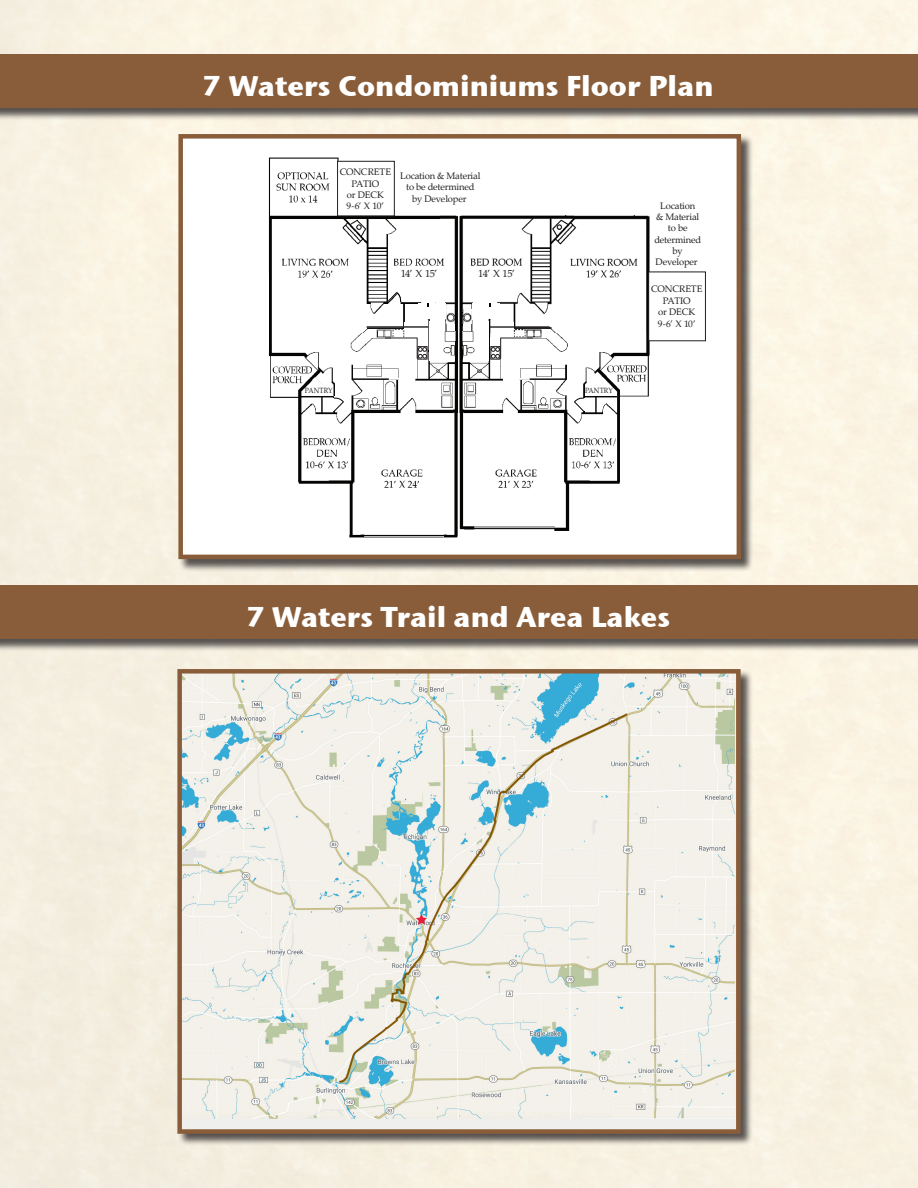
<style>
.page{position:relative;width:918px;height:1188px;background:#fff}
.page>*{position:absolute;margin:0;border:0;box-sizing:border-box;transform-origin:0 0}
.t1{font:28.5px "Stone Sans ITCTT Bold";color:#fff}
.t2{font:10.35px "Palatino Linotype";letter-spacing:-.055em;color:#231f20}
.t3{font:9.45px/11.4px "Palatino Linotype";letter-spacing:-.02em;color:#231f20;text-align:center}
.t4{font:7.5px "Palatino Linotype";letter-spacing:.015em;color:#231f20;scale:.9 1}
</style>
<div class="page">
<div style="left:179px;top:134px;width:574px;height:438px;background:#231f20;opacity:.75"></div>
<img style="left:183px;top:143px;width:547px;height:411px">
<div style="left:478px;top:268px;width:38px;height:10px;background:#fff"></div>
<div style="left:399px;top:268px;width:38px;height:10px;background:#fff"></div>
<div style="left:418px;top:303px;width:22px;height:15px;background:#fff"></div>
<div style="left:435px;top:303px;width:11px;height:16px;background:#fff"></div>
<div style="left:478px;top:303px;width:22px;height:15px;background:#fff"></div>
<div style="left:472px;top:303px;width:12px;height:16px;background:#fff"></div>
<div style="left:400px;top:378px;width:15px;height:14px;background:#fff"></div>
<svg style="left:389px;top:378px;width:11px;height:4px"></svg>
<div style="left:503px;top:378px;width:15px;height:14px;background:#fff"></div>
<svg style="left:386px;top:291px;width:15px;height:12px"></svg>
<hr style="left:301px;top:396px;width:32px;height:1px;background:#040503">
<svg style="left:312px;top:377px;width:33px;height:36px"></svg>
<hr style="left:585px;top:396px;width:32px;height:1px;background:#040503">
<svg style="left:573px;top:377px;width:33px;height:36px"></svg>
<div style="left:220px;top:273px;width:49px;height:78px;background:#fff"></div>
<div style="left:338px;top:161px;width:56px;height:55px;background:#fff"></div>
<div style="left:337px;top:161px;width:58px;height:55px;border:1px solid #231f20"></div>
<div style="left:649px;top:272px;width:56px;height:69px;background:#fff"></div>
<div style="left:648px;top:271px;width:58px;height:70px;border:1px solid #231f20"></div>
<div style="left:565px;top:167px;width:71px;height:48px;background:#fff"></div>
<div style="left:404px;top:322px;width:8px;height:8px;background:#fff"></div>
<div style="left:391px;top:338px;width:37px;height:19px;background:#fff"></div>
<div style="left:405px;top:329px;width:14px;height:9px;background:#fff"></div>
<hr style="left:385px;top:338px;width:32px;height:1px;background:#231f20">
<svg style="left:417px;top:338px;width:10px;height:21px"></svg>
<div style="left:506px;top:322px;width:8px;height:8px;background:#fff"></div>
<div style="left:490px;top:338px;width:37px;height:19px;background:#fff"></div>
<div style="left:499px;top:329px;width:14px;height:9px;background:#fff"></div>
<hr style="left:501px;top:338px;width:32px;height:1px;background:#231f20">
<svg style="left:491px;top:338px;width:10px;height:21px"></svg>
<hr style="left:367px;top:326px;width:61px;height:2px;background:#231f20">
<hr style="left:490px;top:326px;width:60px;height:2px;background:#231f20">
<div style="left:429px;top:321px;width:26px;height:40px;background:#fff"></div>
<svg style="left:442px;top:320px;width:14px;height:36px"></svg>
<img style="left:447px;top:310px;width:8px;height:14px">
<div style="left:463px;top:321px;width:26px;height:40px;background:#fff"></div>
<svg style="left:463px;top:320px;width:13px;height:36px"></svg>
<img style="left:463px;top:310px;width:8px;height:14px">
<svg style="left:518px;top:378px;width:11px;height:4px"></svg>
<svg style="left:422px;top:301px;width:13px;height:5px"></svg>
<svg style="left:483px;top:301px;width:14px;height:5px"></svg>
<div style="left:178px;top:134px;width:563px;height:425px;border:4px solid #895d39"></div>
<div style="left:0;top:54px;width:918px;height:67px;background:#231f20;opacity:.75"></div>
<div style="left:0;top:54px;width:918px;height:54px;background:#895d39"></div>
<div style="left:0;top:586px;width:918px;height:66px;background:#231f20;opacity:.75"></div>
<div style="left:0;top:585px;width:918px;height:54px;background:#895d39"></div>
<div style="left:178px;top:669px;width:575px;height:477px;background:#231f20;opacity:.75"></div>
<div style="left:180px;top:671px;width:558px;height:461px;background:#eff0ed"></div>
<img style="left:182px;top:674px;width:553px;height:444px">
<div style="left:177px;top:669px;width:564px;height:465px;border:4px solid #895d39"></div>
<svg style="left:416px;top:914px;width:11px;height:11px"></svg>
<p class="t1" style="left:202px;top:67px;width:513px">7 Waters Condominiums Floor Plan</p>
<p class="t3" style="left:340px;top:166px;width:53px">CONCRETE<br>PATIO<br>or DECK<br>9-6’ X 10’</p>
<p class="t3" style="left:400px;top:170px;width:82px">Location &amp; Material to be determined by Developer</p>
<p class="t2" style="left:401px;top:266px;width:38px">14’ X 15’</p>
<p class="t2" style="left:478px;top:266px;width:38px">14’ X 15’</p>
<p class="t4" style="left:305px;top:385px;width:32px">PANTRY</p>
<p class="t4" style="left:585px;top:385px;width:32px">PANTRY</p>
<p class="t3" style="left:654px;top:199px;width:48px">Location<br>&amp; Material to be determined by<br>Developer</p>
<p class="t3" style="left:651px;top:283px;width:53px">CONCRETE<br>PATIO<br>or DECK<br>9-6’ X 10’</p>
<p class="t1" style="left:246px;top:599px;width:425px">7 Waters Trail and Area Lakes</p>
</div>
